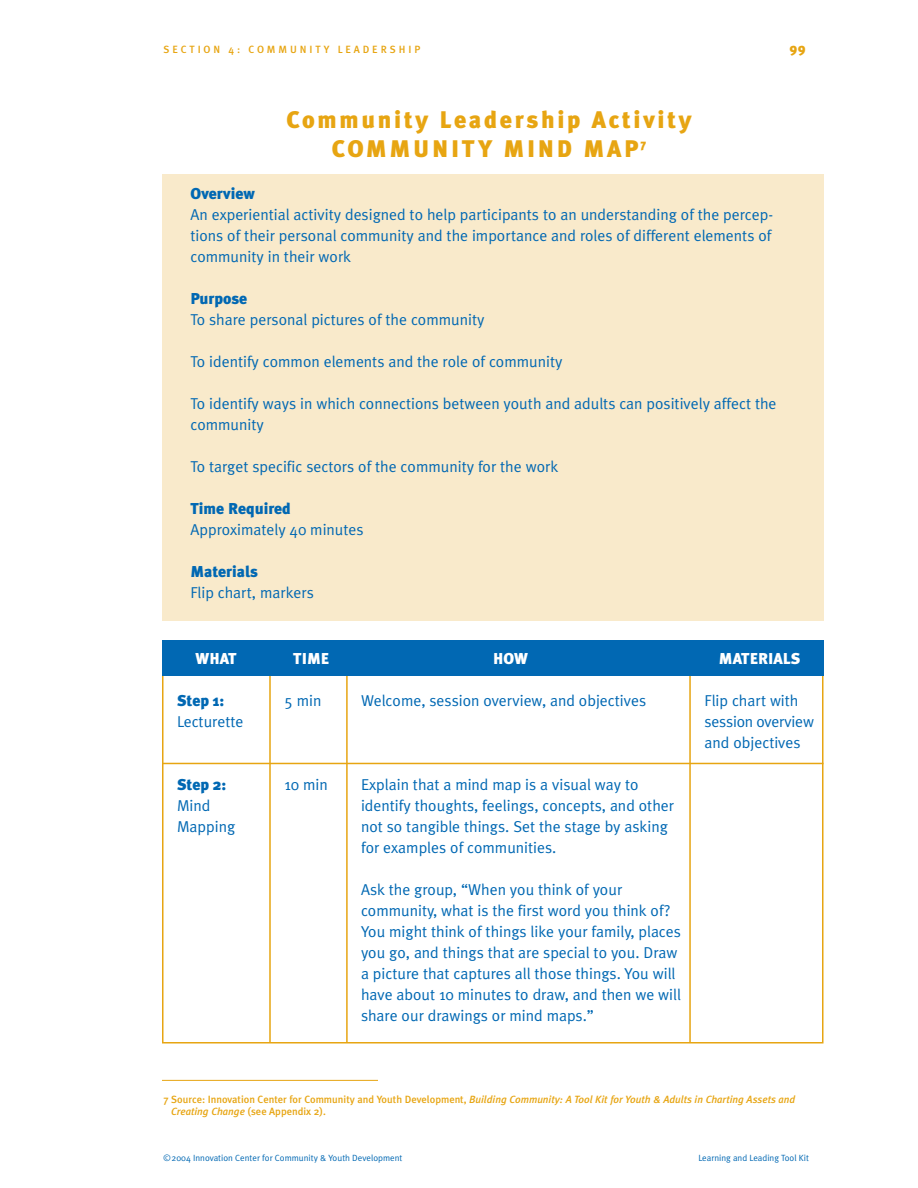
<style>
.page{position:relative;width:918px;height:1188px;background:#fff}
.page>*{position:absolute;margin:0;border:0;box-sizing:border-box;transform-origin:0 0}
.t1{font:900 24px/28.8px "Meta Plus";letter-spacing:.11em;color:#e7a512;text-align:center}
.t2{font:15.75px/21px "Meta Plus Normal";color:#0168b3}
.t3{font:900 15.75px "Meta Plus";color:#0168b3}
.t4{font:900 15.75px "Meta Plus";color:#fff}
.t5{font:900 13.5px "Meta Plus";color:#e7a512}
.t6{font:italic 500 10.5px/12.6px "Meta Plus";color:#e7a512}
.t7{font:500 10.5px "Meta Plus";letter-spacing:.27em;color:#e7a512}
.t8{font:9px "Meta Plus Normal";color:#0168b3}
.s1{font-style:normal}
</style>
<div class="page">
<hr style="left:689px;top:669px;width:2px;height:374px;background:#e7a512">
<hr style="left:346px;top:671px;width:2px;height:372px;background:#e7a512">
<hr style="left:269px;top:671px;width:2px;height:372px;background:#e7a512">
<div style="left:162px;top:640px;width:662px;height:36px;background:#0168b3"></div>
<hr style="left:162px;top:763px;width:662px;height:1px;background:#e7a512">
<div style="left:162px;top:174px;width:662px;height:447px;background:#f9eacb"></div>
<hr style="left:162px;top:1080px;width:216px;height:1px;background:#e7a512">
<p class="t7" style="left:163px;top:45px;width:258px">SECTION 4: COMMUNITY LEADERSHIP</p>
<p class="t5" style="left:789px;top:43px;width:18px">99</p>
<h1 class="t1" style="left:286px;top:108px;width:407px">Community Leadership Activity<br>COMMUNITY MIND MAP<sup>7</sup></h1>
<p class="t3" style="left:190px;top:188px;width:66px">Overview</p>
<p class="t2" style="left:190px;top:206px;width:584px;text-align:justify">An experiential activity designed to help participants to an understanding of the percep&shy;tions of their personal community and the importance and roles of different elements of community in their work</p>
<p class="t3" style="left:190px;top:293px;width:58px">Purpose</p>
<p class="t2" style="left:190px;top:311px;width:295px">To share personal pictures of the community</p>
<p class="t2" style="left:191px;top:353px;width:373px">To identify common elements and the role of community</p>
<p class="t2" style="left:191px;top:395px;width:588px">To identify ways in which connections between youth and adults can positively affect the community</p>
<p class="t2" style="left:191px;top:458px;width:369px">To target specific sectors of the community for the work</p>
<p class="t3" style="left:191px;top:503px;width:102px">Time Required</p>
<p class="t2" style="left:191px;top:521px;width:175px">Approximately 40 minutes</p>
<p class="t3" style="left:191px;top:566px;width:69px">Materials</p>
<p class="t2" style="left:190px;top:584px;width:125px">Flip chart, markers</p>
<p class="t4" style="left:196px;top:653px;width:43px">WHAT</p>
<p class="t4" style="left:293px;top:653px;width:37px">TIME</p>
<p class="t4" style="left:493px;top:653px;width:36px">HOW</p>
<p class="t4" style="left:719px;top:653px;width:83px">MATERIALS</p>
<p class="t3" style="left:177px;top:695px;width:49px">Step 1:</p>
<p class="t2" style="left:284px;top:692px;width:38px">5 min</p>
<p class="t2" style="left:361px;top:692px;width:287px">Welcome, session overview, and objectives</p>
<p class="t2" style="left:705px;top:692px;width:95px">Flip chart with</p>
<p class="t2" style="left:177px;top:713px;width:68px">Lecturette</p>
<p class="t2" style="left:705px;top:713px;width:111px">session overview and objectives</p>
<p class="t3" style="left:177px;top:779px;width:51px">Step 2:</p>
<p class="t2" style="left:284px;top:776px;width:45px">10 min</p>
<p class="t2" style="left:361px;top:776px;width:279px">Explain that a mind map is a visual way to</p>
<p class="t2" style="left:177px;top:797px;width:35px">Mind</p>
<p class="t2" style="left:361px;top:797px;width:315px">identify thoughts, feelings, concepts, and other</p>
<p class="t2" style="left:177px;top:818px;width:60px">Mapping</p>
<p class="t2" style="left:361px;top:818px;width:308px">not so tangible things. Set the stage by asking for examples of communities.</p>
<p class="t2" style="left:361px;top:881px;width:321px">Ask the group, “When you think of your community, what is the first word you think of?<br>You might think of things like your family, places you go, and things that are special to you. Draw a picture that captures all those things. You will have about 10 minutes to draw, and then we will share our drawings or mind maps.”</p>
<p class="t6" style="left:171px;top:1094px;width:626px;text-indent:-8px"><span class="s1">7 Source: Innovation Center for Community and Youth Development,</span> Building Community: A Tool Kit for Youth &amp; Adults in Charting Assets and<br>Creating Change <span class="s1">(see Appendix 2).</span></p>
<p class="t8" style="left:163px;top:1154px;width:240px">©2004 Innovation Center for Community &amp; Youth Development</p>
<p class="t8" style="left:698px;top:1154px;width:112px">Learning and Leading Tool Kit</p>
</div>
